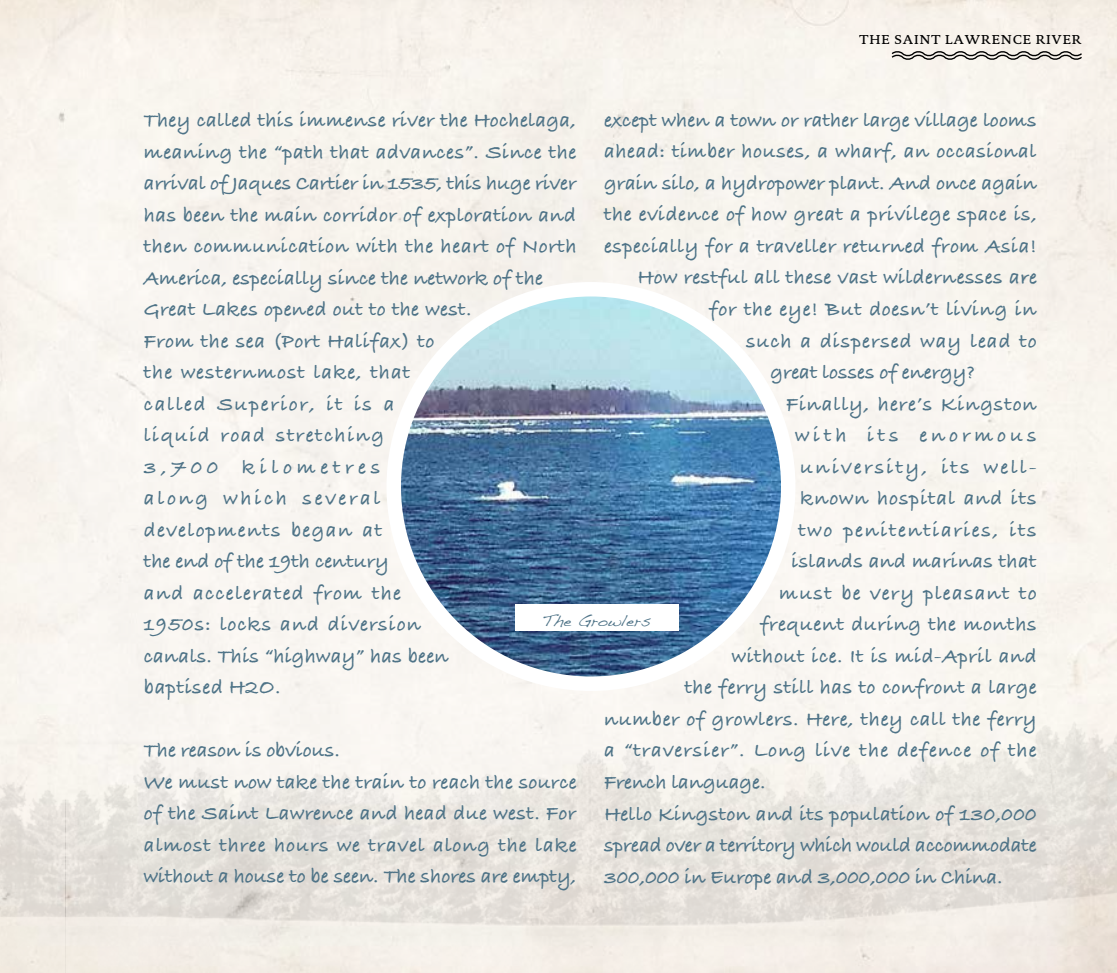
<style>
.page{position:relative;width:1117px;height:973px;background:#fff}
.page>*{position:absolute;margin:0;border:0;box-sizing:border-box;transform-origin:0 0}
.t1{font:700 21px/31.5px "Bradley Hand ITCTT";letter-spacing:.025em;color:#4e7387}
.t2{font:700 21px "Bradley Hand ITCTT";color:#4e7387}
.t3{font:700 21px "Bradley Hand ITCTT";letter-spacing:.045em;color:#4e7387}
.t4{font:700 21px "Bradley Hand ITCTT";letter-spacing:-.005em;color:#4e7387}
.t5{font:700 21px "Bradley Hand ITCTT";letter-spacing:.005em;color:#4e7387}
.t6{font:700 21px "Bradley Hand ITCTT";letter-spacing:.05em;color:#4e7387}
.t7{font:700 21px "Bradley Hand ITCTT";letter-spacing:.08em;color:#4e7387}
.t8{font:700 21px "Bradley Hand ITCTT";letter-spacing:.055em;color:#4e7387}
.t9{font:700 21px "Bradley Hand ITCTT";letter-spacing:.11em;color:#4e7387}
.t10{font:700 21px "Bradley Hand ITCTT";letter-spacing:.185em;color:#4e7387}
.t11{font:15.75px "Handwriting Dakota";color:#4e7387}
.t12{font:13.12px "Documenta Medium Small Caps";letter-spacing:.075em;color:#000}
</style>
<div class="page">
<img style="left:393px;top:289px;width:395px;height:394px;border-radius:197px">
<div style="left:386px;top:282px;width:409px;height:408px;border:14px solid #fff;border-radius:50%"></div>
<div style="left:514px;top:604px;width:164px;height:27px;background:#fff"></div>
<svg style="left:890px;top:49px;width:193px;height:13px;background:#bebab5"></svg>
<p class="t12" style="left:859px;top:32px;width:223px">THE SAINT LAWRENCE RIVER</p>
<p class="t5" style="left:604px;top:104px;width:434px">except when a town or rather large village looms</p>
<p class="t1" style="left:604px;top:135px;width:434px">ahead: timber houses, a wharf, an occasional</p>
<p class="t2" style="left:604px;top:167px;width:434px">grain silo, a hydropower plant. And once again</p>
<p class="t1" style="left:604px;top:198px;width:434px">the evidence of how great a privilege space is,</p>
<p class="t1" style="left:604px;top:229px;width:434px">especially for a traveller returned from Asia!</p>
<p class="t1" style="left:637px;top:261px;width:401px">How restful all these vast wildernesses are</p>
<p class="t1" style="left:709px;top:292px;width:329px">for the eye! But doesn’t living in</p>
<p class="t3" style="left:745px;top:324px;width:292px">such a dispersed way lead to</p>
<p class="t2" style="left:770px;top:356px;width:206px">great losses of energy?</p>
<p class="t3" style="left:786px;top:387px;width:252px">Finally, here’s Kingston</p>
<p class="t10" style="left:794px;top:419px;width:243px">with its enormous</p>
<p class="t9" style="left:800px;top:450px;width:238px">university, its well-</p>
<p class="t3" style="left:800px;top:482px;width:238px">known hospital and its</p>
<p class="t7" style="left:798px;top:513px;width:240px">two penitentiaries, its</p>
<p class="t1" style="left:791px;top:544px;width:246px">islands and marinas that</p>
<p class="t8" style="left:779px;top:576px;width:259px">must be very pleasant to</p>
<p class="t1" style="left:759px;top:607px;width:278px">frequent during the months</p>
<p class="t1" style="left:731px;top:639px;width:306px">without ice. It is mid-April and</p>
<p class="t1" style="left:684px;top:670px;width:353px">the ferry still has to confront a large</p>
<p class="t1" style="left:604px;top:702px;width:434px">number of growlers. Here, they call the ferry</p>
<p class="t6" style="left:604px;top:734px;width:434px">a “traversier”. Long live the defence of the</p>
<p class="t2" style="left:604px;top:766px;width:163px">French language.</p>
<p class="t1" style="left:604px;top:796px;width:434px">Hello Kingston and its population of 130,000</p>
<p class="t4" style="left:604px;top:829px;width:434px">spread over a territory which would accommodate</p>
<p class="t2" style="left:604px;top:860px;width:400px">300,000 in Europe and 3,000,000 in China.</p>
<p class="t1" style="left:144px;top:103px;width:434px">They called this immense river the Hochelaga, meaning the “path that advances”. Since the arrival of Jaques Cartier in 1535, this huge river has been the main corridor of exploration and then communication with the heart of North<br>America, especially since the network of the<br>Great Lakes opened out to the west.<br>From the sea (Port Halifax) to<br>the westernmost lake, that<br>called Superior, it is a<br>liquid road stretching<br>3,700 kilometres<br>along which several<br>developments began at<br>the end of the 19th century<br>and accelerated from the<br>1950s: locks and diversion<br>canals. This “highway” has been<br>baptised H2O.</p>
<p class="t11" style="left:542px;top:610px;width:110px">The Growlers</p>
<p class="t1" style="left:144px;top:733px;width:434px">The reason is obvious.<br>We must now take the train to reach the source of the Saint Lawrence and head due west. For almost three hours we travel along the lake without a house to be seen. The shores are empty,</p>
</div>
